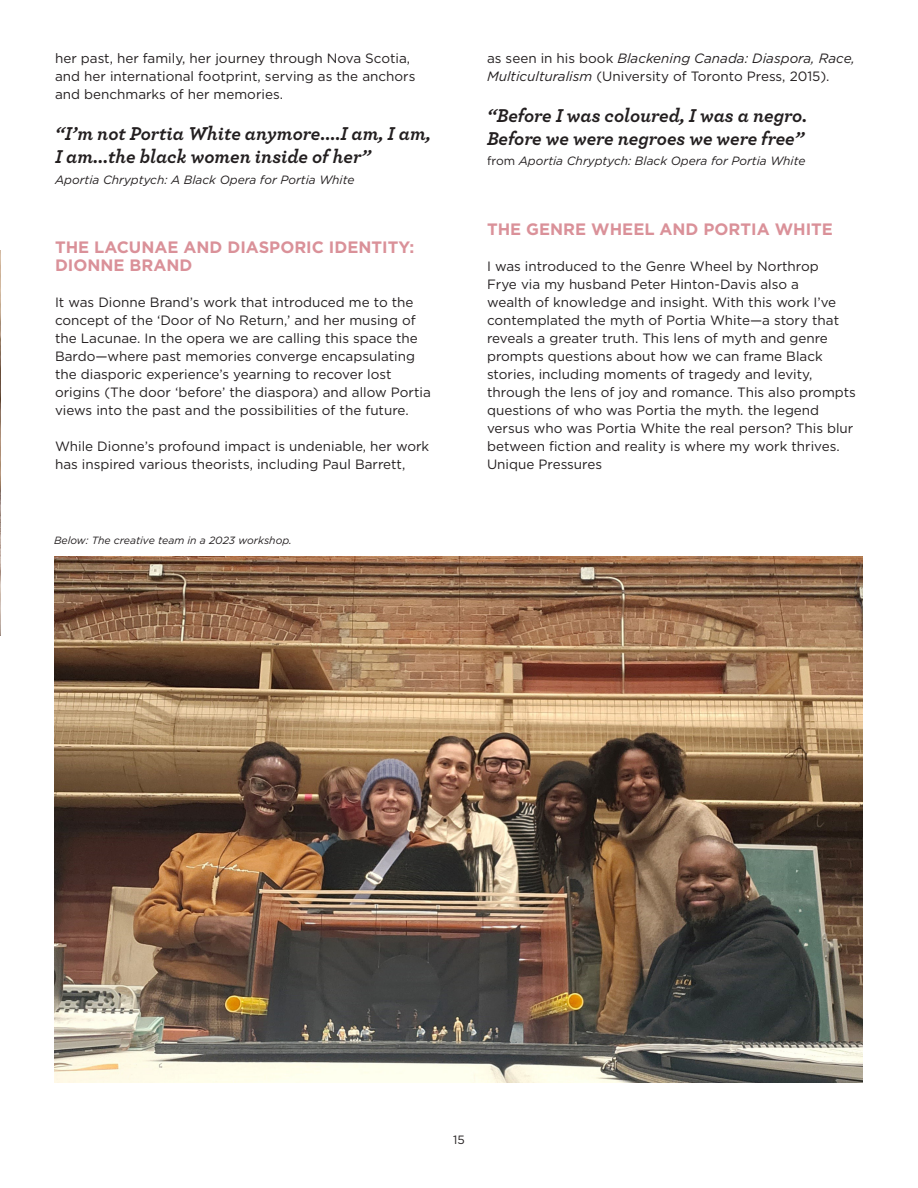
<style>
.page{position:relative;width:918px;height:1188px;background:#fff}
.page>*{position:absolute;margin:0;border:0;box-sizing:border-box;transform-origin:0 0}
.Normal__Web{font:italic 700 19.5px/23.4px "Archer";color:#231f20}
.Normal__Web-2{font:700 16.5px "Gotham";color:#da9199}
.Normal__Web-3{font:13.5px/18px "Gotham";color:#231f20}
.Normal__Web-4{font:italic 12px "Gotham";color:#231f20}
.t1{font:12px "Gotham";color:#231f20}
.Normal__Web-5{font:italic 10.5px "Gotham";color:#231f20}
.s1{font-style:italic}
.s2{font-style:normal}
</style>
<div class="page">
<img style="left:0;top:250px;width:1px;height:385px">
<img style="left:54px;top:557px;width:809px;height:525px">
<p class="Normal__Web-3" style="left:55px;top:49px;width:362px">her past, her family, her journey through Nova Scotia, and her international footprint, serving as the anchors and benchmarks of her memories.</p>
<p class="Normal__Web" style="left:55px;top:120px;width:377px">“I’m not Portia White anymore....I am, I am,<br>I am...the black women inside of her”</p>
<p class="Normal__Web-4" style="left:55px;top:173px;width:301px">Aportia Chryptych: A Black Opera for Portia White</p>
<p class="Normal__Web-2" style="left:55px;top:237px;width:361px">THE LACUNAE AND DIASPORIC IDENTITY:</p>
<p class="Normal__Web-2" style="left:55px;top:255px;width:139px">DIONNE BRAND</p>
<p class="Normal__Web-3" style="left:55px;top:293px;width:377px">It was Dionne Brand’s work that introduced me to the concept of the ‘Door of No Return,’ and her musing of the Lacunae. In the opera we are calling this space the Bardo—where past memories converge encapsulating the diasporic experience’s yearning to recover lost origins (The door ‘before’ the diaspora) and allow Portia views into the past and the possibilities of the future.</p>
<p class="Normal__Web-3" style="left:55px;top:437px;width:376px">While Dionne’s profound impact is undeniable, her work has inspired various theorists, including Paul Barrett,</p>
<p class="Normal__Web-5" style="left:54px;top:534px;width:239px">Below: The creative team in a 2023 workshop.</p>
<p class="Normal__Web-3" style="left:487px;top:49px;width:369px">as seen in his book <span class="s1">Blackening Canada: Diaspora, Race,<br>Multiculturalism</span> (University of Toronto Press, 2015).</p>
<p class="Normal__Web" style="left:487px;top:102px;width:322px">“Before I was coloured, I was a negro.</p>
<p class="Normal__Web" style="left:487px;top:126px;width:319px">Before we were negroes we were free”</p>
<p class="Normal__Web-4" style="left:487px;top:153px;width:320px"><span class="s2">from</span> Aportia Chryptych: Black Opera for Portia White</p>
<p class="Normal__Web-2" style="left:487px;top:219px;width:347px">THE GENRE WHEEL AND PORTIA WHITE</p>
<p class="Normal__Web-3" style="left:487px;top:257px;width:370px">I was introduced to the Genre Wheel by Northrop<br>Frye via my husband Peter Hinton-Davis also a<br>wealth of knowledge and insight. With this work I’ve contemplated the myth of Portia White—a story that reveals a greater truth. This lens of myth and genre prompts questions about how we can frame Black stories, including moments of tragedy and levity, through the lens of joy and romance. This also prompts questions of who was Portia the myth. the legend versus who was Portia White the real person? This blur between fiction and reality is where my work thrives.</p>
<p class="Normal__Web-3" style="left:487px;top:455px;width:117px">Unique Pressures</p>
<p class="t1" style="left:453px;top:1132px;width:13px">15</p>
</div>
